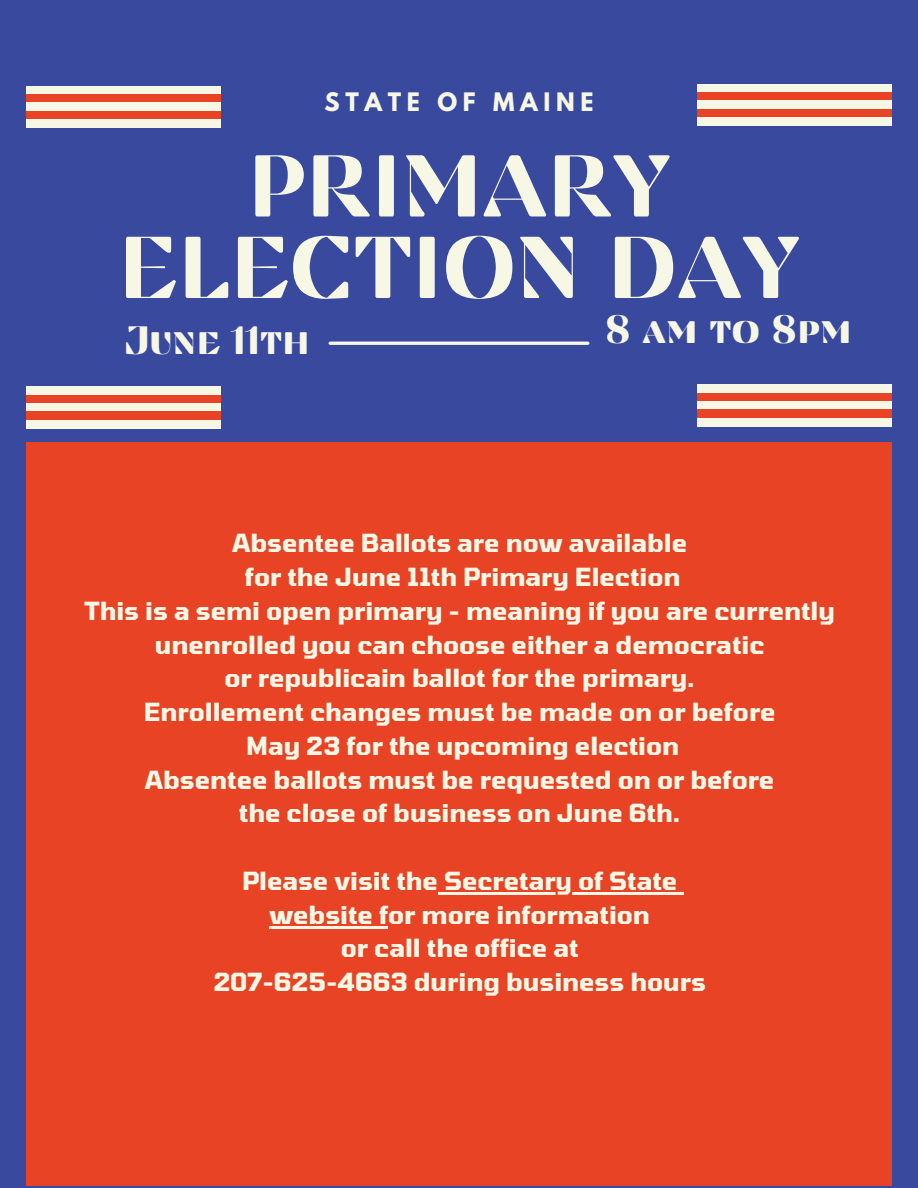
<style>
.page{position:relative;width:918px;height:1188px;background:#38499e}
.page>*{position:absolute;margin:0;border:0;box-sizing:border-box;transform-origin:0 0}
.t1{font:87.45px/81.4px "Findel Display";color:#f7f7e6;text-align:center}
.t2{font:39.45px "Findel Display";color:#f7f7e6}
.t3{font:700 24.75px/33.8px "Tomorrow";color:#f7f7e6;text-align:center}
.t4{font:700 22.5px "League Spartan";letter-spacing:.25em;color:#f7f7e6}
</style>
<div class="page">
<div style="left:26px;top:442px;width:866px;height:744px;background:#e84324"></div>
<hr style="left:330px;top:342px;width:258px;height:3px;background:#f7f7e6">
<div style="left:697px;top:385px;width:195px;height:8px;background:#f7f7e6"></div>
<div style="left:697px;top:393px;width:195px;height:8px;background:#e84324"></div>
<div style="left:697px;top:401px;width:195px;height:9px;background:#f7f7e6"></div>
<div style="left:697px;top:410px;width:195px;height:8px;background:#e84324"></div>
<div style="left:697px;top:418px;width:195px;height:8px;background:#f7f7e6"></div>
<div style="left:26px;top:387px;width:195px;height:8px;background:#f7f7e6"></div>
<div style="left:26px;top:395px;width:195px;height:8px;background:#e84324"></div>
<div style="left:26px;top:403px;width:195px;height:9px;background:#f7f7e6"></div>
<div style="left:26px;top:412px;width:195px;height:8px;background:#e84324"></div>
<div style="left:26px;top:420px;width:195px;height:8px;background:#f7f7e6"></div>
<div style="left:697px;top:84px;width:195px;height:8px;background:#f7f7e6"></div>
<div style="left:697px;top:92px;width:195px;height:9px;background:#e84324"></div>
<div style="left:697px;top:101px;width:195px;height:8px;background:#f7f7e6"></div>
<div style="left:697px;top:109px;width:195px;height:8px;background:#e84324"></div>
<div style="left:697px;top:117px;width:195px;height:9px;background:#f7f7e6"></div>
<div style="left:26px;top:86px;width:195px;height:8px;background:#f7f7e6"></div>
<div style="left:26px;top:94px;width:195px;height:9px;background:#e84324"></div>
<div style="left:26px;top:103px;width:195px;height:8px;background:#f7f7e6"></div>
<div style="left:26px;top:111px;width:195px;height:8px;background:#e84324"></div>
<div style="left:26px;top:119px;width:195px;height:9px;background:#f7f7e6"></div>
<hr style="left:438px;top:892px;width:239px;height:2px;background:#f7f7e6">
<svg style="left:677px;top:892px;width:6px;height:2px"></svg>
<hr style="left:269px;top:926px;width:119px;height:2px;background:#f7f7e6">
<h1 class="t4" style="left:325px;top:91px;width:270px">STATE OF MAINE</h1>
<p class="t1" style="left:118px;top:146px;width:683px">PRIMARY<br>ELECTION DAY</p>
<p class="t2" style="left:123px;top:317px;width:188px">June 11th</p>
<h3 class="t2" style="left:605px;top:306px;width:248px">8 am to 8pm</h3>
<h2 class="t3" style="left:232px;top:526px;width:457px">Absentee Ballots are now available</h2>
<h2 class="t3" style="left:245px;top:559px;width:437px">for the June 11th Primary Election</h2>
<p class="t3" style="left:85px;top:593px;width:752px">This is a semi open primary - meaning if you are currently unenrolled you can choose either a democratic</p>
<p class="t3" style="left:224px;top:661px;width:472px">or republicain ballot for the primary.</p>
<p class="t3" style="left:144px;top:694px;width:634px">Enrollement changes must be made on or before</p>
<p class="t3" style="left:246px;top:728px;width:434px">May 23 for the upcoming election</p>
<p class="t3" style="left:145px;top:762px;width:631px">Absentee ballots must be requested on or before</p>
<p class="t3" style="left:239px;top:796px;width:443px">the close of business on June 6th.</p>
<p class="t3" style="left:242px;top:863px;width:437px">Please visit the Secretary of State</p>
<p class="t3" style="left:269px;top:897px;width:382px">website for more information</p>
<p class="t3" style="left:341px;top:931px;width:239px">or call the office at</p>
<p class="t3" style="left:213px;top:964px;width:494px">207-625-4663 during business hours</p>
</div>
